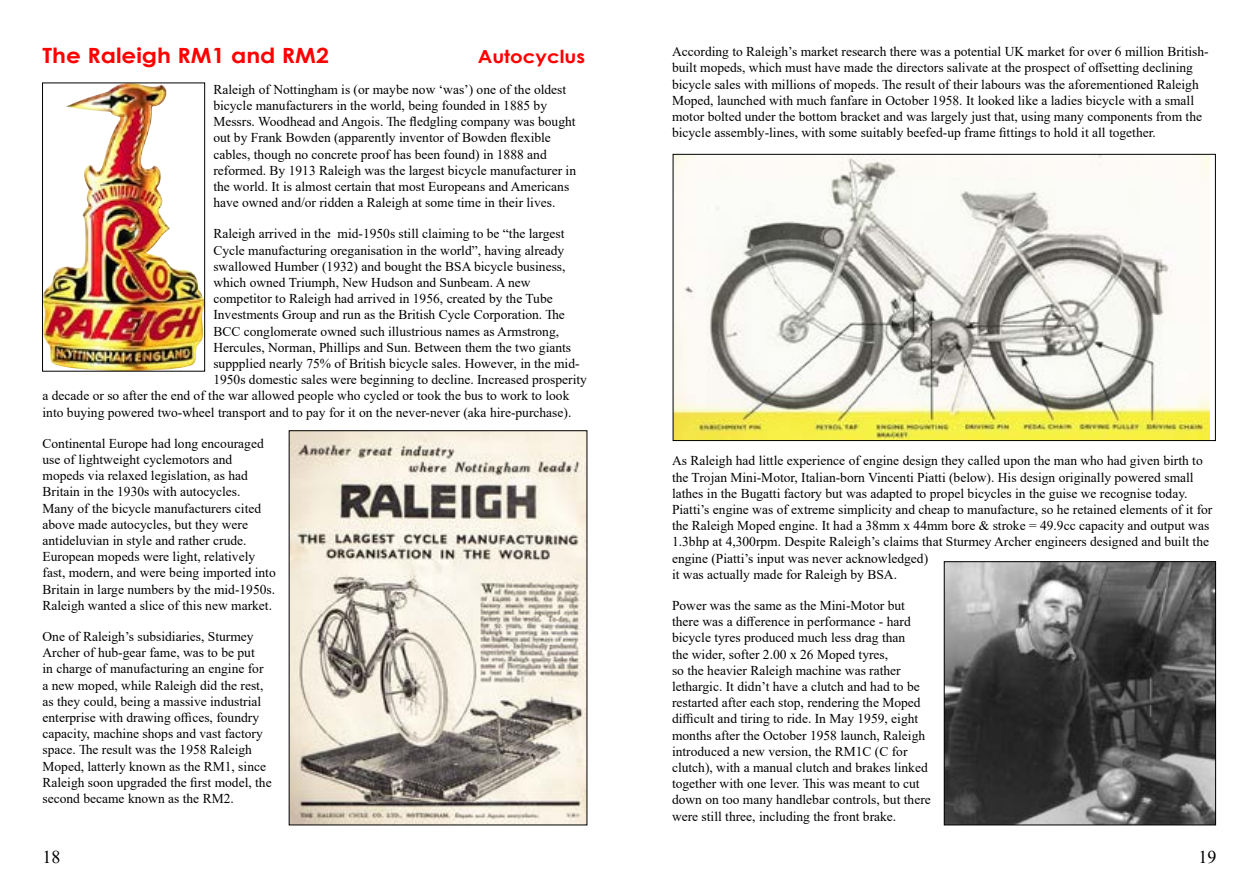
<style>
.page{position:relative;width:1259px;height:893px;background:#fff}
.page>*{position:absolute;margin:0;border:0;box-sizing:border-box;transform-origin:0 0}
.t1{font:700 21px "Century Gothic";color:#f00;scale:1.1 1}
.t2{font:700 18px "Century Gothic";color:#f00;scale:1.1 1}
.t3{font:18px "Times New Roman";color:#000}
.t4{font:13.5px/16.2px "Times New Roman";color:#000}
</style>
<div class="page">
<img style="left:44px;top:85px;width:159px;height:284px">
<div style="left:42px;top:83px;width:163px;height:288px;border:1px solid #000"></div>
<img style="left:291px;top:432px;width:294px;height:391px">
<img style="left:675px;top:156px;width:534px;height:283px">
<div style="left:673px;top:154px;width:542px;height:287px;border:1px solid #000"></div>
<img style="left:946px;top:563px;width:267px;height:260px">
<div style="left:944px;top:561px;width:271px;height:264px;border:1px solid #000"></div>
<h1 class="t1" style="left:43px;top:39px;width:262px">The Raleigh RM1 and RM2</h1>
<h2 class="t2" style="left:478px;top:42px;width:99px">Autocyclus</h2>
<p class="t4" style="left:213px;top:81px;width:364px">Raleigh of Nottingham is (or maybe now ‘was’) one of the oldest bicycle manufacturers in the world, being founded in 1885 by Messrs. Woodhead and Angois. The fledgling company was bought out by Frank Bowden (apparently inventor of Bowden flexible cables, though no concrete proof has been found) in 1888 and reformed. By 1913 Raleigh was the largest bicycle manufacturer in the world. It is almost certain that most Europeans and Americans have owned and/or ridden a Raleigh at some time in their lives.</p>
<p class="t4" style="left:213px;top:225px;width:353px">Raleigh arrived in the mid-1950s still claiming to be “the largest</p>
<p class="t4" style="left:213px;top:241px;width:352px">Cycle manufacturing oreganisation in the world”, having already</p>
<p class="t4" style="left:213px;top:258px;width:354px">swallowed Humber (1932) and bought the BSA bicycle business,</p>
<p class="t4" style="left:213px;top:274px;width:319px">which owned Triumph, New Hudson and Sunbeam. A new</p>
<p class="t4" style="left:213px;top:290px;width:341px">competitor to Raleigh had arrived in 1956, created by the Tube</p>
<p class="t4" style="left:213px;top:306px;width:353px">Investments Group and run as the British Cycle Corporation. The</p>
<p class="t4" style="left:213px;top:322px;width:347px">BCC conglomerate owned such illustrious names as Armstrong,</p>
<p class="t4" style="left:213px;top:339px;width:359px">Hercules, Norman, Phillips and Sun. Between them the two giants</p>
<p class="t4" style="left:213px;top:355px;width:368px">suppplied nearly 75% of British bicycle sales. However, in the mid-</p>
<p class="t4" style="left:213px;top:371px;width:375px">1950s domestic sales were beginning to decline. Increased prosperity</p>
<p class="t4" style="left:43px;top:387px;width:528px">a decade or so after the end of the war allowed people who cycled or took the bus to work to look</p>
<p class="t4" style="left:43px;top:403px;width:530px">into buying powered two-wheel transport and to pay for it on the never-never (aka hire-purchase).</p>
<p class="t4" style="left:43px;top:435px;width:235px">Continental Europe had long encouraged use of lightweight cyclemotors and mopeds via relaxed legislation, as had Britain in the 1930s with autocycles.<br>Many of the bicycle manufacturers cited above made autocycles, but they were antideluvian in style and rather crude.<br>European mopeds were light, relatively fast, modern, and were being imported into Britain in large numbers by the mid-1950s.<br>Raleigh wanted a slice of this new market.</p>
<p class="t4" style="left:43px;top:628px;width:231px">One of Raleigh’s subsidiaries, Sturmey Archer of hub-gear fame, was to be put<br>in charge of manufacturing an engine for a new moped, while Raleigh did the rest, as they could, being a massive industrial enterprise with drawing offices, foundry capacity, machine shops and vast factory space. The result was the 1958 Raleigh Moped, latterly known as the RM1, since Raleigh soon upgraded the first model, the second became known as the RM2.</p>
<p class="t4" style="left:672px;top:43px;width:538px">According to Raleigh’s market research there was a potential UK market for over 6 million British&shy;built mopeds, which must have made the directors salivate at the prospect of offsetting declining bicycle sales with millions of mopeds. The result of their labours was the aforementioned Raleigh Moped, launched with much fanfare in October 1958. It looked like a ladies bicycle with a small motor bolted under the bottom bracket and was largely just that, using many components from the bicycle assembly-lines, with some suitably beefed-up frame fittings to hold it all together.</p>
<p class="t4" style="left:672px;top:452px;width:542px">As Raleigh had little experience of engine design they called upon the man who had given birth to the Trojan Mini-Motor, Italian-born Vincenti Piatti (below). His design originally powered small lathes in the Bugatti factory but was adapted to propel bicycles in the guise we recognise today.<br>Piatti’s engine was of extreme simplicity and cheap to manufacture, so he retained elements of it for the Raleigh Moped engine. It had a 38mm x 44mm bore &amp; stroke = 49.9cc capacity and output was 1.3bhp at 4,300rpm. Despite Raleigh’s claims that Sturmey Archer engineers designed and built the engine (Piatti’s input was never acknowledged)<br>it was actually made for Raleigh by BSA.</p>
<p class="t4" style="left:672px;top:597px;width:260px">Power was the same as the Mini-Motor but there was a difference in performance - hard bicycle tyres produced much less drag than<br>the wider, softer 2.00 x 26 Moped tyres,<br>so the heavier Raleigh machine was rather lethargic. It didn’t have a clutch and had to be restarted after each stop, rendering the Moped difficult and tiring to ride. In May 1959, eight months after the October 1958 launch, Raleigh introduced a new version, the RM1C (C for clutch), with a manual clutch and brakes linked together with one lever. This was meant to cut down on too many handlebar controls, but there were still three, including the front brake.</p>
<h2 class="t3" style="left:43px;top:844px;width:19px">18</h2>
<h2 class="t3" style="left:1198px;top:844px;width:19px">19</h2>
</div>
